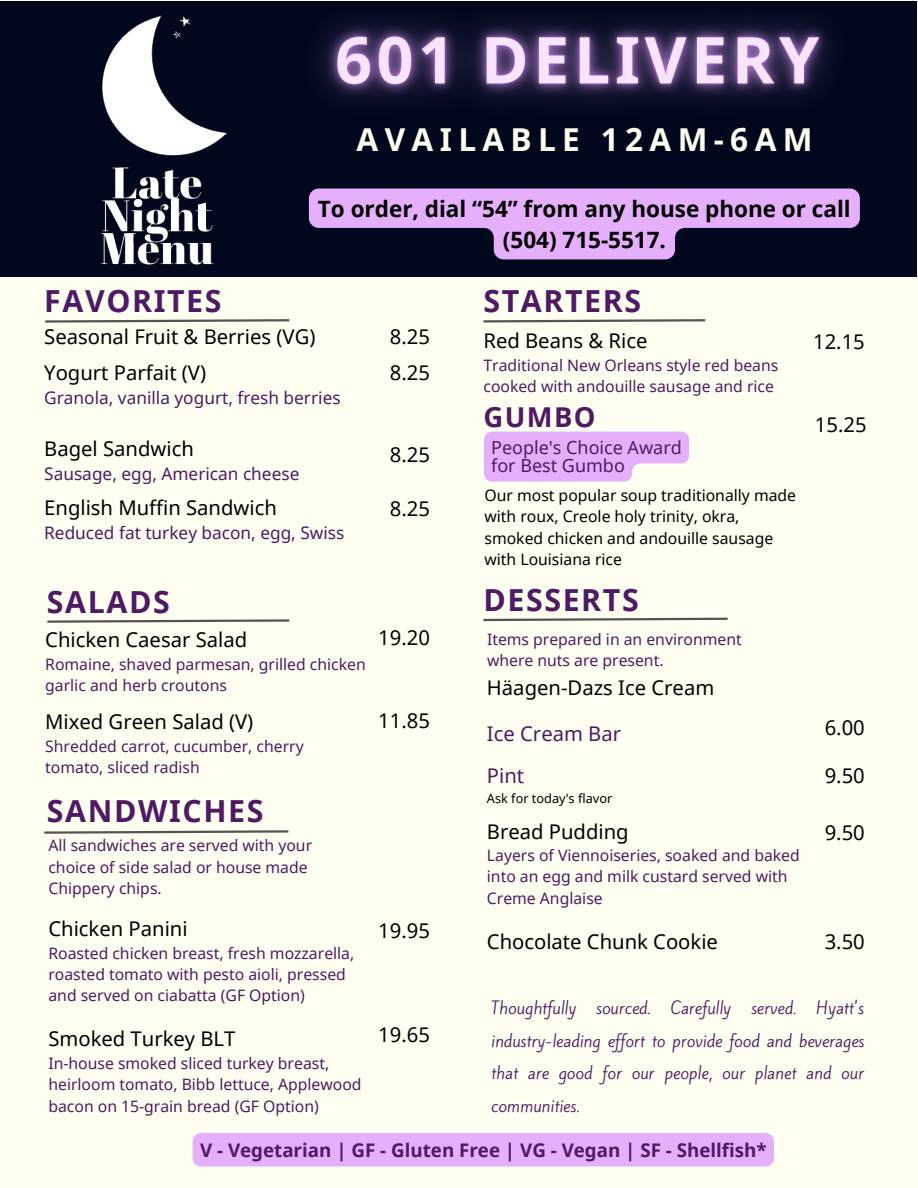
<style>
.page{position:relative;width:918px;height:1188px;background:#fefff0}
.page>*{position:absolute;margin:0;border:0;box-sizing:border-box;transform-origin:0 0}
.t1{font:700 31.65px "Noto Sans";letter-spacing:.2em;color:#fefff0}
.t2{font:700 30.3px "Noto Sans";letter-spacing:.05em;color:#4f1964}
.t3{font:700 27.3px "Noto Sans";letter-spacing:.055em;color:#4f1964}
.t4{font:700 22.5px/31.5px "Noto Sans";color:#000;text-align:center}
.t5{font:20.25px/36px "Noto Sans";color:#000}
.t6{font:20.25px/42.2px "Noto Sans";color:#4f1964}
.t7{font:700 18.75px "Noto Sans";color:#4f1964}
.t8{font:18px/18px "Noto Sans";color:#4f1964}
.t9{font:17.25px "Noto Sans";color:#4f1964}
.t10{font:15.75px/21.3px "Noto Sans";color:#4f1964}
.t11{font:15.75px/32.7px "Kite One";color:#4f1964;text-align:justify}
.t12{font:15.75px/21.3px "Noto Sans";color:#000}
.t13{font:12.75px "Noto Sans";color:#000}
</style>
<div class="page">
<div style="left:0;top:2px;width:917px;height:275px;background:#01081d"></div>
<img style="left:101px;top:15px;width:126px;height:250px">
<img style="left:267px;top:1px;width:624px;height:100px">
<svg style="left:309px;top:189px;width:551px;height:70px"></svg>
<svg style="left:45px;top:319px;width:245px;height:4px"></svg>
<svg style="left:483px;top:319px;width:223px;height:4px"></svg>
<svg style="left:47px;top:619px;width:243px;height:4px"></svg>
<svg style="left:484px;top:432px;width:205px;height:50px;background:#e8b8fa"></svg>
<svg style="left:44px;top:830px;width:245px;height:4px"></svg>
<svg style="left:483px;top:617px;width:245px;height:5px"></svg>
<div style="left:193px;top:1133px;width:581px;height:34px;background:#e6affc"></div>
<h1 class="t1" style="left:357px;top:117px;width:457px">AVAILABLE 12AM-6AM</h1>
<h3 class="t4" style="left:318px;top:192px;width:534px">To order, dial “54” from any house phone or call (504) 715-5517.</h3>
<h2 class="t2" style="left:44px;top:280px;width:179px">FAVORITES</h2>
<h2 class="t2" style="left:483px;top:280px;width:159px">STARTERS</h2>
<p class="t5" style="left:44px;top:318px;width:273px">Seasonal Fruit &amp; Berries (VG)<br>Yogurt Parfait (V)</p>
<p class="t9" style="left:44px;top:386px;width:298px">Granola, vanilla yogurt, fresh berries</p>
<p class="t5" style="left:44px;top:430px;width:151px">Bagel Sandwich</p>
<p class="t9" style="left:44px;top:462px;width:257px">Sausage, egg, American cheese</p>
<p class="t5" style="left:44px;top:489px;width:234px">English Muffin Sandwich</p>
<p class="t9" style="left:44px;top:521px;width:302px">Reduced fat turkey bacon, egg, Swiss</p>
<h2 class="t2" style="left:47px;top:580px;width:124px">SALADS</h2>
<p class="t5" style="left:390px;top:318px;width:42px">8.25<br>8.25</p>
<p class="t5" style="left:483px;top:322px;width:166px">Red Beans &amp; Rice</p>
<p class="t10" style="left:483px;top:354px;width:296px">Traditional New Orleans style red beans cooked with andouille sausage and rice</p>
<p class="t5" style="left:390px;top:436px;width:42px">8.25</p>
<p class="t5" style="left:390px;top:490px;width:42px">8.25</p>
<h3 class="t3" style="left:483px;top:397px;width:114px">GUMBO</h3>
<p class="t8" style="left:491px;top:438px;width:192px">People's Choice Award for Best Gumbo</p>
<p class="t12" style="left:485px;top:484px;width:313px">Our most popular soup traditionally made with roux, Creole holy trinity, okra, smoked chicken and andouille sausage with Louisiana rice</p>
<h2 class="t2" style="left:483px;top:579px;width:157px">DESSERTS</h2>
<p class="t5" style="left:813px;top:323px;width:53px">12.15</p>
<p class="t5" style="left:815px;top:406px;width:53px">15.25</p>
<p class="t5" style="left:45px;top:621px;width:203px">Chicken Caesar Salad</p>
<p class="t10" style="left:45px;top:653px;width:322px">Romaine, shaved parmesan, grilled chicken garlic and herb croutons</p>
<p class="t5" style="left:45px;top:703px;width:210px">Mixed Green Salad (V)</p>
<p class="t10" style="left:45px;top:735px;width:260px">Shredded carrot, cucumber, cherry tomato, sliced radish</p>
<h2 class="t2" style="left:47px;top:790px;width:218px">SANDWICHES</h2>
<p class="t10" style="left:48px;top:834px;width:265px">All sandwiches are served with your choice of side salad or house made<br>Chippery chips.</p>
<p class="t5" style="left:378px;top:619px;width:53px">19.20</p>
<p class="t5" style="left:378px;top:702px;width:53px">11.85</p>
<p class="t5" style="left:48px;top:910px;width:141px">Chicken Panini</p>
<p class="t5" style="left:378px;top:912px;width:53px">19.95</p>
<p class="t10" style="left:48px;top:942px;width:307px">Roasted chicken breast, fresh mozzarella, roasted tomato with pesto aioli, pressed and served on ciabatta (GF Option)</p>
<p class="t5" style="left:48px;top:1020px;width:189px">Smoked Turkey BLT</p>
<p class="t10" style="left:48px;top:1052px;width:315px">In-house smoked sliced turkey breast, heirloom tomato, Bibb lettuce, Applewood bacon on 15-grain bread (GF Option)</p>
<p class="t5" style="left:378px;top:1016px;width:53px">19.65</p>
<p class="t10" style="left:487px;top:628px;width:256px">Items prepared in an environment where nuts are present.</p>
<p class="t5" style="left:487px;top:669px;width:229px">Häagen-Dazs Ice Cream</p>
<p class="t6" style="left:487px;top:712px;width:136px">Ice Cream Bar<br>Pint</p>
<p class="t13" style="left:487px;top:789px;width:127px">Ask for today's flavor</p>
<p class="t5" style="left:487px;top:813px;width:143px">Bread Pudding</p>
<p class="t10" style="left:487px;top:844px;width:314px">Layers of Viennoiseries, soaked and baked into an egg and milk custard served with<br>Creme Anglaise</p>
<p class="t5" style="left:487px;top:923px;width:232px">Chocolate Chunk Cookie</p>
<p class="t5" style="left:825px;top:710px;width:42px">6.00</p>
<p class="t5" style="left:825px;top:758px;width:42px">9.50</p>
<p class="t5" style="left:825px;top:815px;width:42px">9.50</p>
<p class="t5" style="left:825px;top:923px;width:42px">3.50</p>
<p class="t11" style="left:491px;top:992px;width:375px;text-indent:325px">Hyatt's industry-leading ef ort to provide food and beverages that are good for our people, our planet and our communities.</p>
<p class="t11" style="left:491px;top:992px;width:87px">Thoughtfully</p>
<p class="t11" style="left:596px;top:992px;width:56px">sourced.</p>
<p class="t11" style="left:671px;top:992px;width:62px">Carefully</p>
<p class="t11" style="left:751px;top:992px;width:47px">served.</p>
<p class="t7" style="left:200px;top:1137px;width:568px">V - Vegetarian | GF - Gluten Free | VG - Vegan | SF - Shellfish*</p>
</div>
